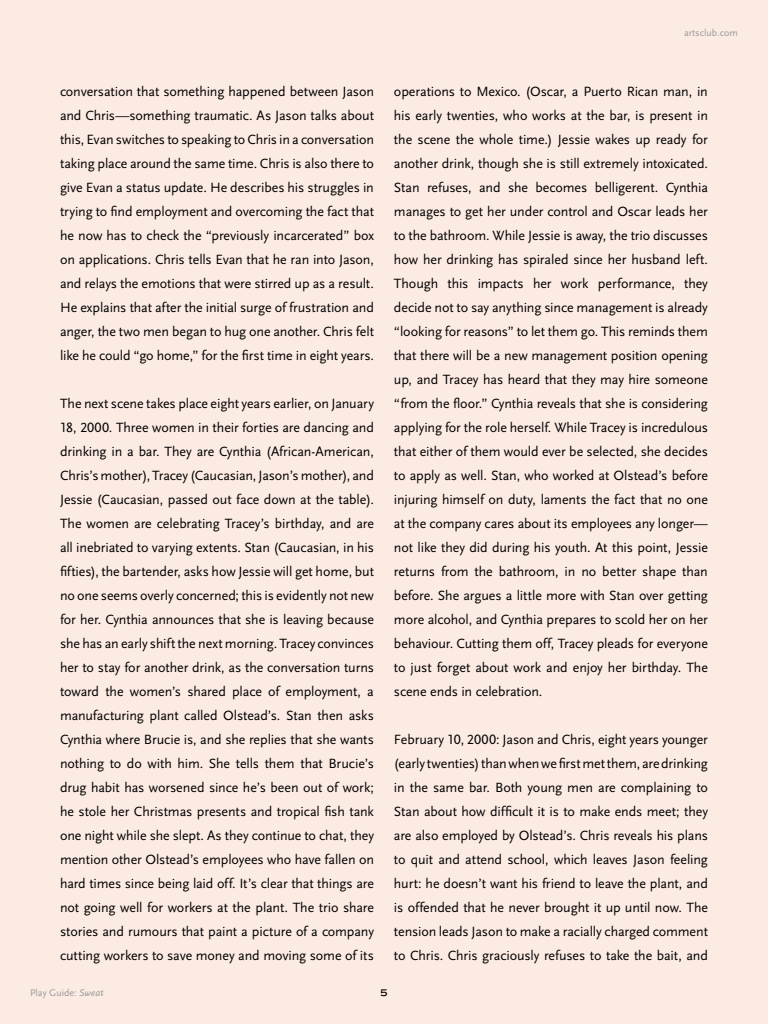
<style>
.page{position:relative;width:768px;height:1024px;background:#fcebe3}
.page>*{position:absolute;margin:0;border:0;box-sizing:border-box;transform-origin:0 0}
.t1{font:14px/24px "Scala Sans LF";letter-spacing:-.01em;color:#000;text-align:justify}
.t2{font:10px "Scala Sans LF";color:#999}
.t3{font:10px "Knockout 34 Junior Sumo";color:#000}
.s1{font-style:italic}
</style>
<div class="page">
<p class="t1" style="left:60px;top:80px;width:316px">conversation that something happened between Jason and Chris—something traumatic. As Jason talks about this, Evan switches to speaking to Chris in a conversation taking place around the same time. Chris is also there to give Evan a status update. He describes his struggles in trying to find employment and overcoming the fact that he now has to check the “previously incarcerated” box on applications. Chris tells Evan that he ran into Jason, and relays the emotions that were stirred up as a result.<br>He explains that after the initial surge of frustration and anger, the two men began to hug one another. Chris felt like he could “go home,” for the first time in eight years.</p>
<p class="t1" style="left:60px;top:392px;width:316px">The next scene takes place eight years earlier, on January 18, 2000. Three women in their forties are dancing and drinking in a bar. They are Cynthia (African-American, Chris’s mother), Tracey (Caucasian, Jason’s mother), and Jessie (Caucasian, passed out face down at the table).<br>The women are celebrating Tracey’s birthday, and are all inebriated to varying extents. Stan (Caucasian, in his fifties), the bartender, asks how Jessie will get home, but no one seems overly concerned; this is evidently not new for her. Cynthia announces that she is leaving because she has an early shift the next morning. Tracey convinces her to stay for another drink, as the conversation turns toward the women’s shared place of employment, a manufacturing plant called Olstead’s. Stan then asks Cynthia where Brucie is, and she replies that she wants nothing to do with him. She tells them that Brucie’s drug habit has worsened since he’s been out of work; he stole her Christmas presents and tropical fish tank one night while she slept. As they continue to chat, they mention other Olstead’s employees who have fallen on hard times since being laid off. It’s clear that things are not going well for workers at the plant. The trio share stories and rumours that paint a picture of a company cutting workers to save money and moving some of its</p>
<p class="t2" style="left:684px;top:27px;width:55px">artsclub.com</p>
<p class="t1" style="left:394px;top:80px;width:316px">operations to Mexico. (Oscar, a Puerto Rican man, in his early twenties, who works at the bar, is present in the scene the whole time.) Jessie wakes up ready for another drink, though she is still extremely intoxicated.<br>Stan refuses, and she becomes belligerent. Cynthia manages to get her under control and Oscar leads her to the bathroom. While Jessie is away, the trio discusses how her drinking has spiraled since her husband left.<br>Though this impacts her work performance, they decide not to say anything since management is already “looking for reasons” to let them go. This reminds them that there will be a new management position opening up, and Tracey has heard that they may hire someone “from the floor.” Cynthia reveals that she is considering applying for the role herself. While Tracey is incredulous that either of them would ever be selected, she decides to apply as well. Stan, who worked at Olstead’s before injuring himself on duty, laments the fact that no one at the company cares about its employees any longer— not like they did during his youth. At this point, Jessie returns from the bathroom, in no better shape than before. She argues a little more with Stan over getting more alcohol, and Cynthia prepares to scold her on her behaviour. Cutting them off, Tracey pleads for everyone to just forget about work and enjoy her birthday. The scene ends in celebration.</p>
<p class="t1" style="left:394px;top:727px;width:316px">February 10, 2000: Jason and Chris, eight years younger (early twenties) than when we first met them, are drinking in the same bar. Both young men are complaining to Stan about how difficult it is to make ends meet; they are also employed by Olstead’s. Chris reveals his plans to quit and attend school, which leaves Jason feeling hurt: he doesn’t want his friend to leave the plant, and is offended that he never brought it up until now. The tension leads Jason to make a racially charged comment to Chris. Chris graciously refuses to take the bait, and</p>
<p class="t2" style="left:30px;top:987px;width:75px">Play Guide: <span class="s1">Sweat</span></p>
<p class="t3" style="left:380px;top:985px;width:9px">5</p>
</div>
